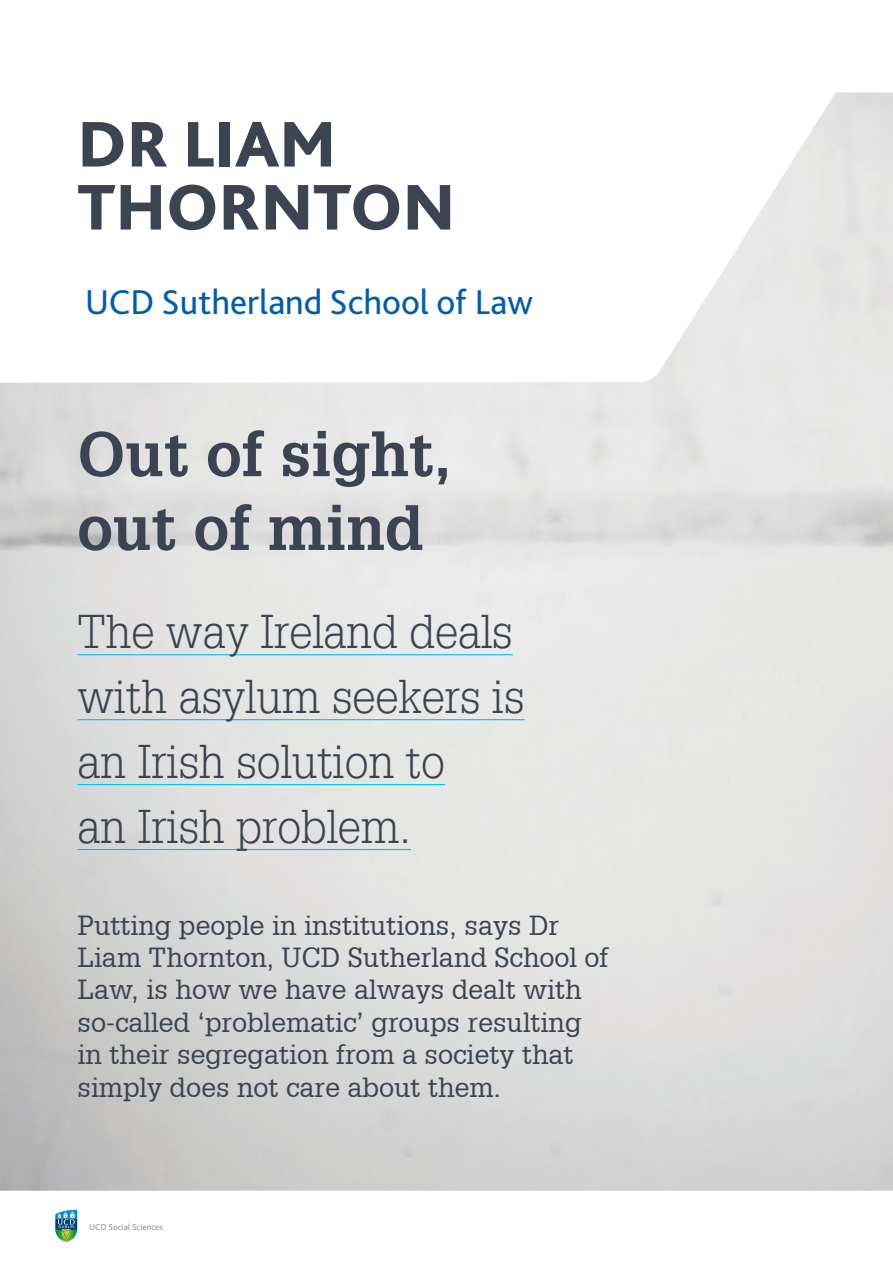
<style>
.page{position:relative;width:893px;height:1263px;background:#fff}
.page>*{position:absolute;margin:0;border:0;box-sizing:border-box;transform-origin:0 0}
.t1{font:800 67.5px/63px "Bliss 2";color:#3c4451}
.t2{font:700 61.5px/73.8px "Glypha LT";color:#3c4451}
.t3{font:300 46.2px/64.9px "Glypha LT";color:#3c4451}
.t4{font:36px "Bliss 2";color:#005daa}
.t5{font:27px/32.4px "Glypha LT";color:#3c4451}
.t6{font:9px "Bliss 2";color:#939598}
</style>
<div class="page">
<svg style="left:55px;top:1210px;width:22px;height:32px"></svg>
<hr style="left:77px;top:654px;width:436px;height:1px;background:#00c0f3">
<hr style="left:77px;top:719px;width:448px;height:1px;background:#00c0f3">
<hr style="left:77px;top:784px;width:368px;height:1px;background:#00c0f3">
<hr style="left:77px;top:849px;width:334px;height:1px;background:#00c0f3">
<h1 class="t1" style="left:77px;top:111px;width:379px">DR LIAM<br>THORNTON</h1>
<h3 class="t4" style="left:85px;top:279px;width:449px">UCD Sutherland School of Law</h3>
<h2 class="t2" style="left:77px;top:416px;width:375px">Out of sight, out of mind</h2>
<h3 class="t3" style="left:77px;top:600px;width:449px">The way Ireland deals with asylum seekers is an Irish solution to<br>an Irish problem.</h3>
<p class="t5" style="left:77px;top:908px;width:533px">Putting people in institutions, says Dr Liam Thornton, UCD Sutherland School of Law, is how we have always dealt with so-called ‘problematic’ groups resulting in their segregation from a society that simply does not care about them.</p>
<p class="t6" style="left:89px;top:1221px;width:75px">UCD Social Sciences</p>
</div>
